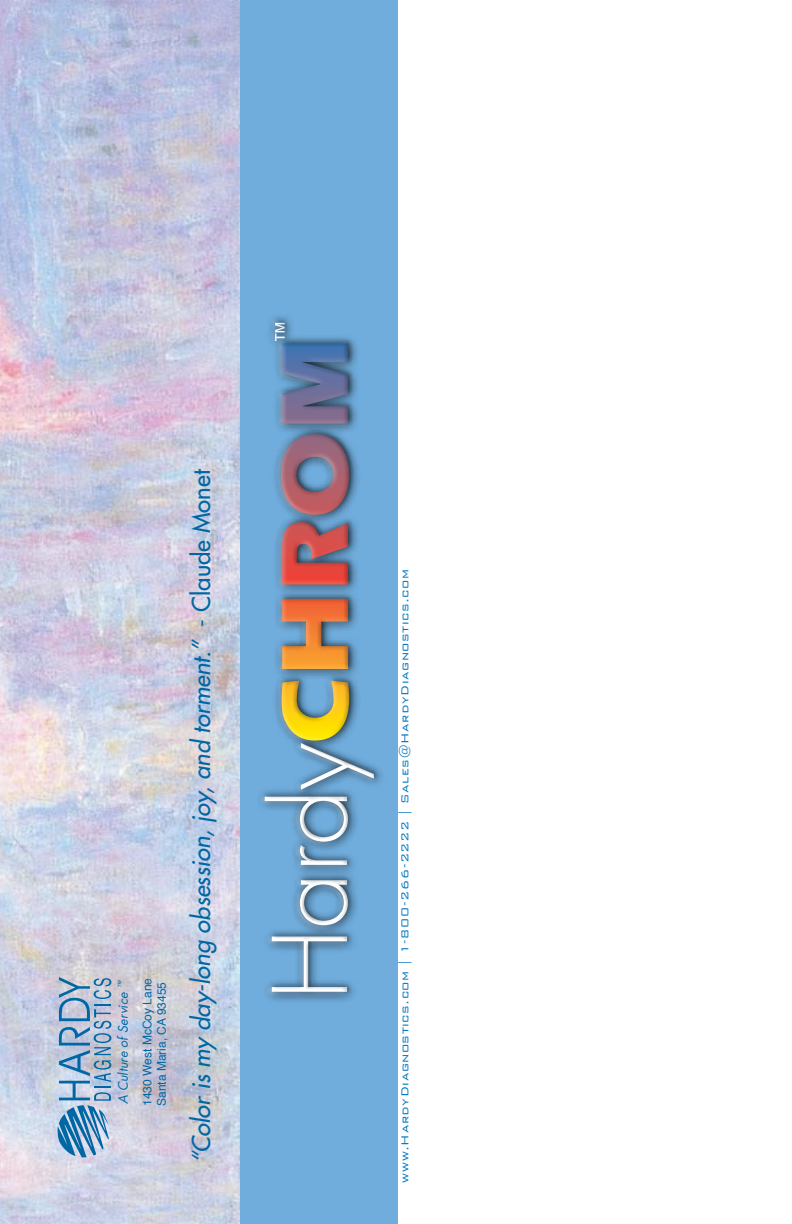
<style>
.page{position:relative;width:792px;height:1224px;background:#fff}
.page>*{position:absolute;margin:0;border:0;box-sizing:border-box;transform-origin:0 0}
.t1{font:300 99.8px "Futura LT";color:#fff}
.t2{font:24.2px "Arial";color:#fff}
.t3{font:italic 500 24px "Futura Std";letter-spacing:-.005em;color:#0067a5}
.t4{font:300 13.6px "Bank Gothic BT";letter-spacing:.045em;color:#0079c1}
.t5{font:italic 12.8px "Futura Std";color:#0067a5}
.t6{font:12px/14.4px "Helvetica";color:#0067a5}
.s1{font-style:normal}
</style>
<div class="page">
<img style="left:0;top:0;width:240px;height:1224px">
<div style="left:240px;top:0;width:158px;height:1224px;background:#70addd"></div>
<svg style="left:57px;top:977px;width:54px;height:180px;background:#90b0ce"></svg>
<div style="left:262px;top:317px;width:117px;height:678px;background:#000;opacity:.75"></div>
<h2 class="t2" style="left:268px;top:344px;width:26px;rotate:-90deg">™</h2>
<p class="t5" style="left:115px;top:1104px;width:125px;rotate:-90deg">A Culture of Service <sup>™</sup></p>
<p class="t6" style="left:140px;top:1106px;width:129px;rotate:-90deg">1430 West McCoy Lane<br>Santa Maria, CA 93455</p>
<h3 class="t3" style="left:186px;top:1163px;width:696px;rotate:-90deg">“Color is my day-long obsession, joy, and torment.” <span class="s1">- Claude Monet</span></h3>
<h1 class="t1" style="left:250px;top:1000px;width:259px;rotate:-90deg">Hardy</h1>
<p class="t4" style="left:397px;top:1183px;width:615px;rotate:-90deg">www.HardyDiagnostics.com | 1-800-266-2222 | Sales@HardyDiagnostics.com</p>
</div>
